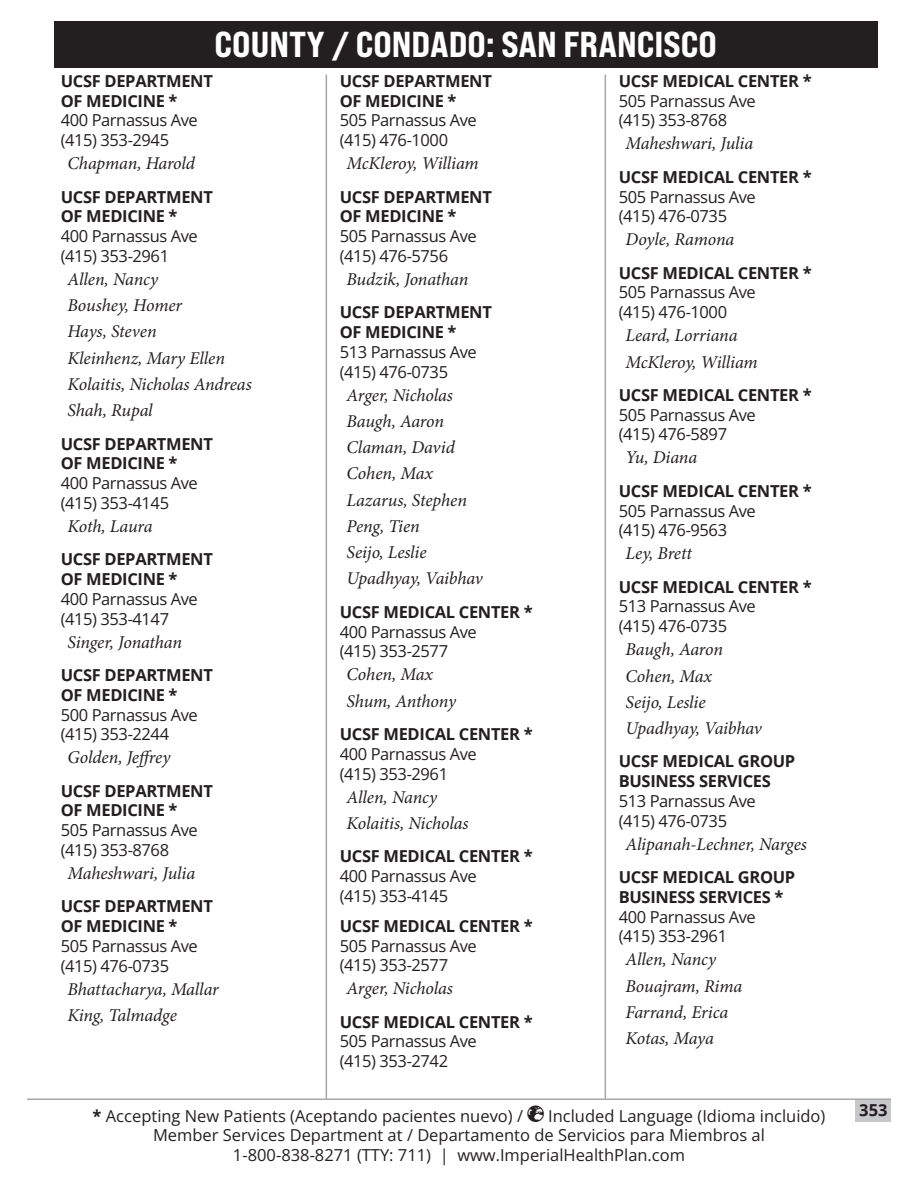
<style>
.page{position:relative;width:918px;height:1188px;background:#fff}
.page>*{position:absolute;margin:0;border:0;box-sizing:border-box;transform-origin:0 0}
.t1{font:36px "Bebas Neue Pro Exp Eb";color:#fff}
.Pro{font:italic 18px "Minion Pro";letter-spacing:-.01em;color:#231f20}
.Location{font:16.5px/19.8px "Open Sans";letter-spacing:-.025em;color:#231f20}
.Group{font:700 16.5px/19.8px "Open Sans";letter-spacing:-.02em;color:#231f20}
.Location-2{font:16.5px "Open Sans";color:#231f20}
.s1{font-weight:700}
</style>
<div class="page">
<div style="left:54px;top:21px;width:824px;height:46px;background:#231f20"></div>
<div style="left:856px;top:1100px;width:35px;height:21px;background:#c7c8ca"></div>
<hr style="left:27px;top:1098px;width:864px;height:2px;background:#231f20">
<hr style="left:326px;top:75px;width:1px;height:1023px;background:#231f20">
<hr style="left:605px;top:75px;width:1px;height:1023px;background:#231f20">
<h1 class="t1" style="left:215px;top:22px;width:504px">COUNTY / CONDADO: SAN FRANCISCO</h1>
<p class="Group" style="left:61px;top:71px;width:154px">UCSF DEPARTMENT<br>OF MEDICINE *</p>
<p class="Location" style="left:61px;top:110px;width:139px">400 Parnassus Ave (415) 353-2945</p>
<p class="Pro" style="left:68px;top:151px;width:129px">Chapman, Harold</p>
<p class="Group" style="left:61px;top:186px;width:154px">UCSF DEPARTMENT<br>OF MEDICINE *</p>
<p class="Location" style="left:61px;top:226px;width:139px">400 Parnassus Ave (415) 353-2961</p>
<p class="Pro" style="left:68px;top:267px;width:92px">Allen, Nancy</p>
<p class="Pro" style="left:68px;top:293px;width:116px">Boushey, Homer</p>
<p class="Pro" style="left:68px;top:319px;width:91px">Hays, Steven</p>
<p class="Pro" style="left:68px;top:346px;width:159px">Kleinhenz, Mary Ellen</p>
<p class="Pro" style="left:68px;top:372px;width:186px">Kolaitis, Nicholas Andreas</p>
<p class="Pro" style="left:68px;top:398px;width:87px">Shah, Rupal</p>
<p class="Group" style="left:61px;top:433px;width:154px">UCSF DEPARTMENT<br>OF MEDICINE *</p>
<p class="Location" style="left:61px;top:473px;width:139px">400 Parnassus Ave (415) 353-4145</p>
<p class="Pro" style="left:68px;top:514px;width:87px">Koth, Laura</p>
<p class="Group" style="left:61px;top:549px;width:154px">UCSF DEPARTMENT<br>OF MEDICINE *</p>
<p class="Location" style="left:61px;top:589px;width:139px">400 Parnassus Ave (415) 353-4147</p>
<p class="Pro" style="left:68px;top:630px;width:116px">Singer, Jonathan</p>
<p class="Group" style="left:61px;top:665px;width:154px">UCSF DEPARTMENT<br>OF MEDICINE *</p>
<p class="Location" style="left:61px;top:704px;width:139px">500 Parnassus Ave (415) 353-2244</p>
<p class="Pro" style="left:68px;top:745px;width:104px">Golden, Jeffrey</p>
<p class="Group" style="left:61px;top:780px;width:154px">UCSF DEPARTMENT<br>OF MEDICINE *</p>
<p class="Location" style="left:61px;top:820px;width:139px">505 Parnassus Ave (415) 353-8768</p>
<p class="Pro" style="left:68px;top:861px;width:129px">Maheshwari, Julia</p>
<p class="Group" style="left:61px;top:896px;width:154px">UCSF DEPARTMENT<br>OF MEDICINE *</p>
<p class="Location" style="left:61px;top:936px;width:139px">505 Parnassus Ave (415) 476-0735</p>
<p class="Pro" style="left:68px;top:977px;width:153px">Bhattacharya, Mallar</p>
<p class="Pro" style="left:68px;top:1003px;width:111px">King, Talmadge</p>
<p class="Group" style="left:340px;top:71px;width:154px">UCSF DEPARTMENT<br>OF MEDICINE *</p>
<p class="Location" style="left:340px;top:110px;width:139px">505 Parnassus Ave (415) 476-1000</p>
<p class="Pro" style="left:346px;top:151px;width:134px">McKleroy, William</p>
<p class="Group" style="left:340px;top:186px;width:154px">UCSF DEPARTMENT<br>OF MEDICINE *</p>
<p class="Location" style="left:340px;top:226px;width:139px">505 Parnassus Ave (415) 476-5756</p>
<p class="Pro" style="left:346px;top:267px;width:123px">Budzik, Jonathan</p>
<p class="Group" style="left:340px;top:302px;width:154px">UCSF DEPARTMENT<br>OF MEDICINE *</p>
<p class="Location" style="left:340px;top:342px;width:139px">513 Parnassus Ave (415) 476-0735</p>
<p class="Pro" style="left:346px;top:383px;width:108px">Arger, Nicholas</p>
<p class="Pro" style="left:346px;top:409px;width:99px">Baugh, Aaron</p>
<p class="Pro" style="left:346px;top:435px;width:110px">Claman, David</p>
<p class="Pro" style="left:346px;top:461px;width:88px">Cohen, Max</p>
<p class="Pro" style="left:346px;top:488px;width:122px">Lazarus, Stephen</p>
<p class="Pro" style="left:346px;top:514px;width:75px">Peng, Tien</p>
<p class="Pro" style="left:346px;top:540px;width:82px">Seijo, Leslie</p>
<p class="Pro" style="left:346px;top:566px;width:138px">Upadhyay, Vaibhav</p>
<p class="Group" style="left:340px;top:601px;width:194px">UCSF MEDICAL CENTER *</p>
<p class="Location" style="left:340px;top:621px;width:139px">400 Parnassus Ave (415) 353-2577</p>
<p class="Pro" style="left:346px;top:662px;width:88px">Cohen, Max</p>
<p class="Pro" style="left:346px;top:689px;width:111px">Shum, Anthony</p>
<p class="Group" style="left:340px;top:724px;width:194px">UCSF MEDICAL CENTER *</p>
<p class="Location" style="left:340px;top:743px;width:139px">400 Parnassus Ave (415) 353-2961</p>
<p class="Pro" style="left:346px;top:784px;width:92px">Allen, Nancy</p>
<p class="Pro" style="left:346px;top:811px;width:124px">Kolaitis, Nicholas</p>
<p class="Group" style="left:340px;top:846px;width:194px">UCSF MEDICAL CENTER *</p>
<p class="Location" style="left:340px;top:866px;width:139px">400 Parnassus Ave (415) 353-4145</p>
<p class="Group" style="left:340px;top:915px;width:194px">UCSF MEDICAL CENTER *</p>
<p class="Location" style="left:340px;top:935px;width:139px">505 Parnassus Ave (415) 353-2577</p>
<p class="Pro" style="left:346px;top:976px;width:108px">Arger, Nicholas</p>
<p class="Group" style="left:340px;top:1011px;width:194px">UCSF MEDICAL CENTER *</p>
<p class="Location" style="left:340px;top:1031px;width:139px">505 Parnassus Ave (415) 353-2742</p>
<p class="Group" style="left:619px;top:71px;width:194px">UCSF MEDICAL CENTER *</p>
<p class="Location" style="left:619px;top:90px;width:139px">505 Parnassus Ave (415) 353-8768</p>
<p class="Pro" style="left:626px;top:131px;width:129px">Maheshwari, Julia</p>
<p class="Group" style="left:619px;top:166px;width:194px">UCSF MEDICAL CENTER *</p>
<p class="Location" style="left:619px;top:186px;width:139px">505 Parnassus Ave (415) 476-0735</p>
<p class="Pro" style="left:626px;top:227px;width:110px">Doyle, Ramona</p>
<p class="Group" style="left:619px;top:262px;width:194px">UCSF MEDICAL CENTER *</p>
<p class="Location" style="left:619px;top:282px;width:139px">505 Parnassus Ave (415) 476-1000</p>
<p class="Pro" style="left:626px;top:323px;width:114px">Leard, Lorriana</p>
<p class="Pro" style="left:626px;top:350px;width:134px">McKleroy, William</p>
<p class="Group" style="left:619px;top:385px;width:194px">UCSF MEDICAL CENTER *</p>
<p class="Location" style="left:619px;top:404px;width:139px">505 Parnassus Ave (415) 476-5897</p>
<p class="Pro" style="left:626px;top:445px;width:73px">Yu, Diana</p>
<p class="Group" style="left:619px;top:480px;width:194px">UCSF MEDICAL CENTER *</p>
<p class="Location" style="left:619px;top:500px;width:139px">505 Parnassus Ave (415) 476-9563</p>
<p class="Pro" style="left:626px;top:541px;width:68px">Ley, Brett</p>
<p class="Group" style="left:619px;top:576px;width:194px">UCSF MEDICAL CENTER *</p>
<p class="Location" style="left:619px;top:596px;width:139px">513 Parnassus Ave (415) 476-0735</p>
<p class="Pro" style="left:626px;top:637px;width:99px">Baugh, Aaron</p>
<p class="Pro" style="left:626px;top:663px;width:88px">Cohen, Max</p>
<p class="Pro" style="left:626px;top:690px;width:82px">Seijo, Leslie</p>
<p class="Pro" style="left:626px;top:716px;width:138px">Upadhyay, Vaibhav</p>
<p class="Group" style="left:619px;top:751px;width:178px">UCSF MEDICAL GROUP<br>BUSINESS SERVICES</p>
<p class="Location" style="left:619px;top:791px;width:139px">513 Parnassus Ave (415) 476-0735</p>
<p class="Pro" style="left:626px;top:832px;width:183px">Alipanah-Lechner, Narges</p>
<p class="Group" style="left:619px;top:867px;width:178px">UCSF MEDICAL GROUP<br>BUSINESS SERVICES *</p>
<p class="Location" style="left:619px;top:906px;width:139px">400 Parnassus Ave (415) 353-2961</p>
<p class="Pro" style="left:626px;top:947px;width:92px">Allen, Nancy</p>
<p class="Pro" style="left:626px;top:974px;width:118px">Bouajram, Rima</p>
<p class="Pro" style="left:626px;top:1000px;width:104px">Farrand, Erica</p>
<p class="Pro" style="left:626px;top:1026px;width:90px">Kotas, Maya</p>
<p class="Location-2" style="left:93px;top:1104px;width:432px"><span class="s1">*</span> Accepting New Patients (Aceptando pacientes nuevo) /</p>
<p class="Location-2" style="left:548px;top:1104px;width:279px">Included Language (Idioma incluido)</p>
<p class="Location-2" style="left:153px;top:1124px;width:613px">Member Services Department at / Departamento de Servicios para Miembros al</p>
<p class="Location-2" style="left:233px;top:1143px;width:454px">1-800-838-8271 (TTY: 711) | www.ImperialHealthPlan.com</p>
<p class="Group" style="left:859px;top:1100px;width:30px">353</p>
</div>
